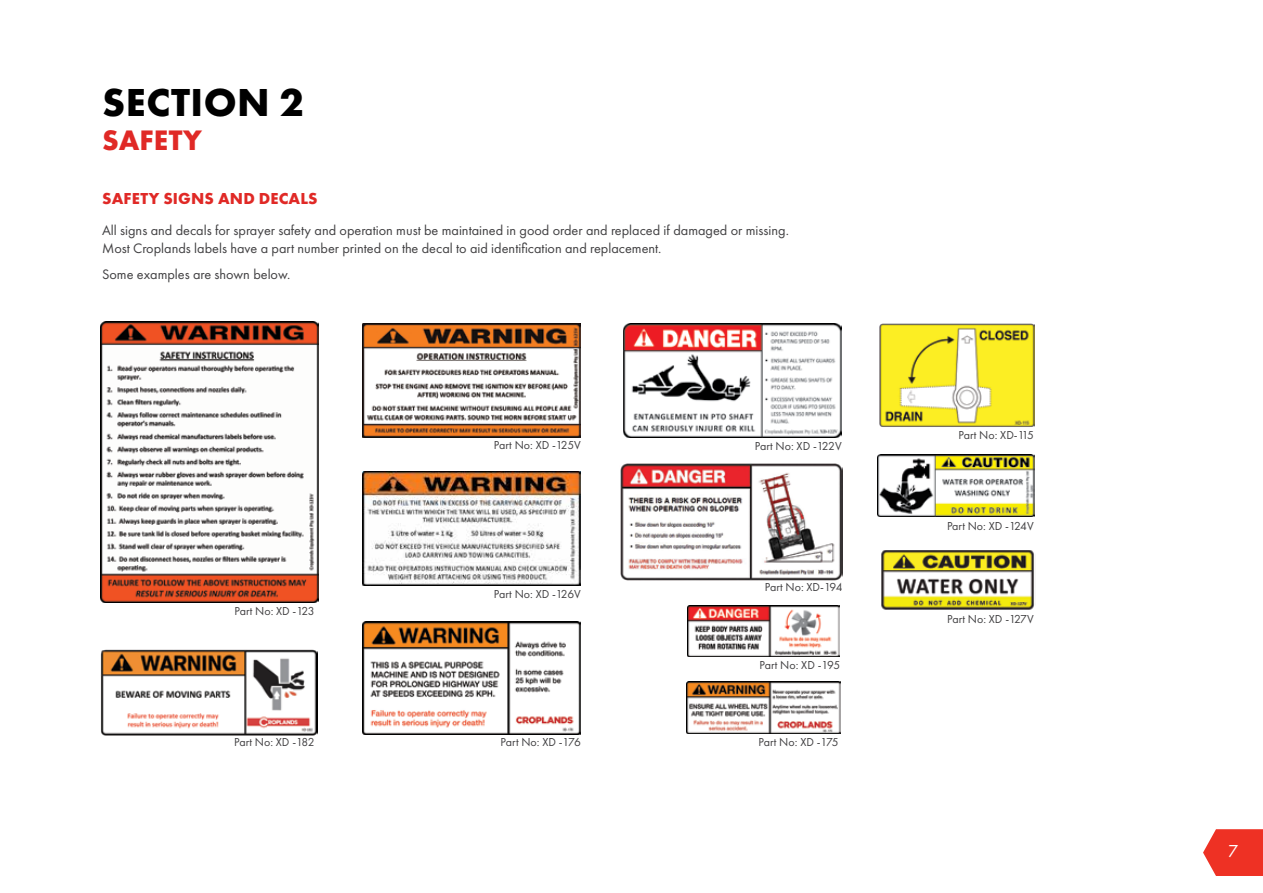
<style>
.page{position:relative;width:1263px;height:893px;background:#fff}
.page>*{position:absolute;margin:0;border:0;box-sizing:border-box;transform-origin:0 0}
.t1{font:700 40.5px "Futura PT";letter-spacing:.015em;color:#000}
.t2{font:700 29.25px "Futura PT";color:#e02926}
.t3{font:18px "Futura PT";color:#fff}
.t4{font:700 16.5px "Futura PT";letter-spacing:.01em;color:#e02926}
.t5{font:14.25px/18px "Futura PT";color:#414042}
.t6{font:12px "Futura PT";color:#414042}
</style>
<div class="page">
<svg style="left:1203px;top:829px;width:60px;height:47px;background:#ef483c"></svg>
<img style="left:100px;top:322px;width:218px;height:280px">
<img style="left:363px;top:323px;width:218px;height:114px">
<img style="left:363px;top:472px;width:218px;height:114px">
<img style="left:363px;top:622px;width:218px;height:113px">
<img style="left:624px;top:323px;width:218px;height:114px">
<img style="left:688px;top:605px;width:152px;height:52px">
<img style="left:686px;top:682px;width:154px;height:52px">
<img style="left:620px;top:463px;width:222px;height:117px">
<img style="left:881px;top:551px;width:153px;height:59px">
<img style="left:877px;top:455px;width:157px;height:61px">
<img style="left:880px;top:323px;width:154px;height:104px">
<img style="left:101px;top:650px;width:216px;height:86px">
<h1 class="t1" style="left:102px;top:76px;width:203px">SECTION 2</h1>
<h2 class="t2" style="left:102px;top:121px;width:101px">SAFETY</h2>
<p class="t4" style="left:102px;top:188px;width:217px">SAFETY SIGNS AND DECALS</p>
<p class="t5" style="left:102px;top:221px;width:688px">All signs and decals for sprayer safety and operation must be maintained in good order and replaced if damaged or missing.<br>Most Croplands labels have a part number printed on the decal to aid identification and replacement.</p>
<p class="t5" style="left:102px;top:265px;width:190px">Some examples are shown below.</p>
<p class="t6" style="left:234px;top:604px;width:82px">Part No: XD -123</p>
<p class="t6" style="left:234px;top:735px;width:82px">Part No: XD -182</p>
<p class="t6" style="left:494px;top:438px;width:88px">Part No: XD -125V</p>
<p class="t6" style="left:494px;top:587px;width:88px">Part No: XD -126V</p>
<p class="t6" style="left:501px;top:735px;width:82px">Part No: XD -176</p>
<p class="t6" style="left:755px;top:439px;width:88px">Part No: XD -122V</p>
<p class="t6" style="left:765px;top:580px;width:79px">Part No: XD-194</p>
<p class="t6" style="left:759px;top:658px;width:82px">Part No: XD -195</p>
<p class="t6" style="left:759px;top:735px;width:82px">Part No: XD -175</p>
<p class="t6" style="left:958px;top:427px;width:77px">Part No: XD-115</p>
<p class="t6" style="left:947px;top:519px;width:88px">Part No: XD -124V</p>
<p class="t6" style="left:947px;top:612px;width:88px">Part No: XD -127V</p>
<p class="t3" style="left:1228px;top:841px;width:12px">7</p>
</div>
